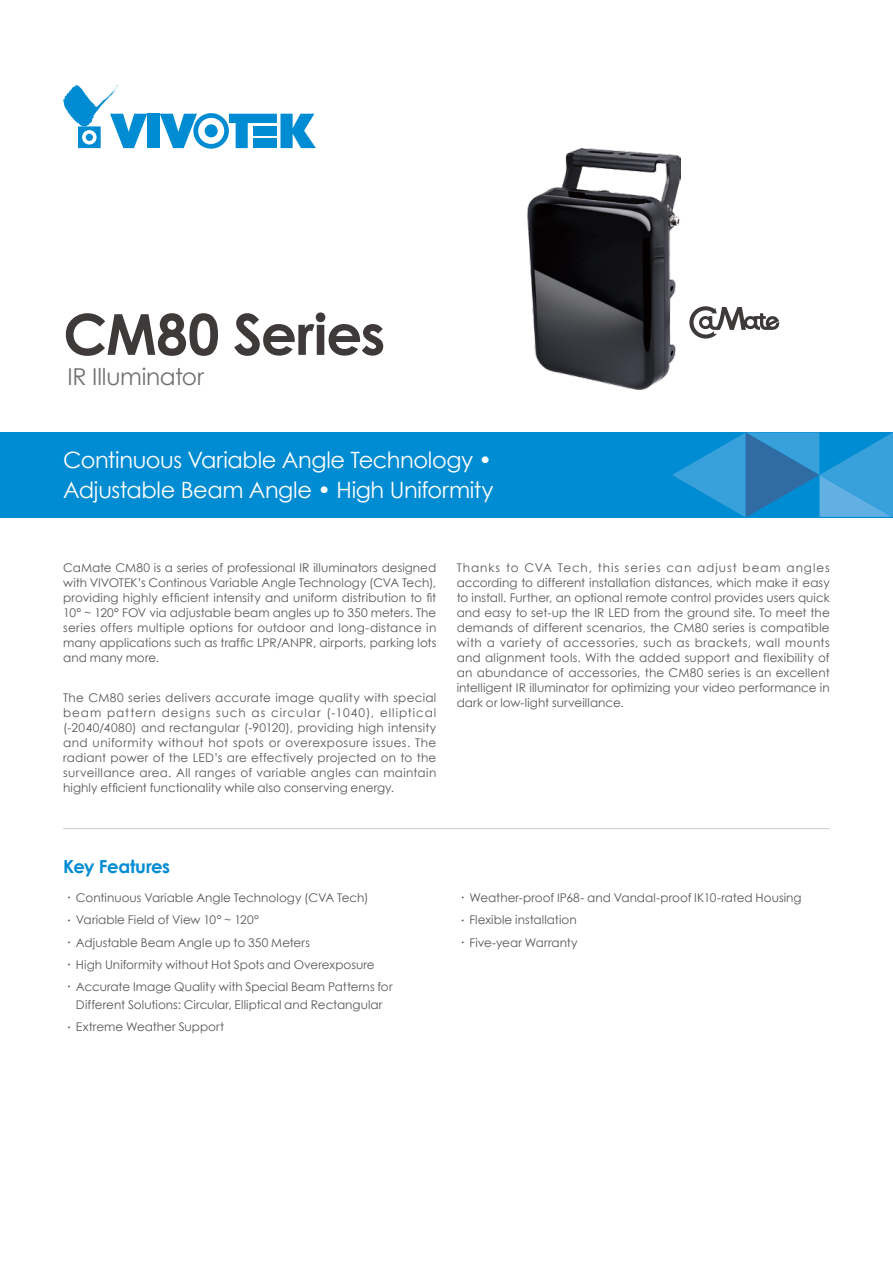
<style>
.page{position:relative;width:893px;height:1263px;background:#fff}
.page>*{position:absolute;margin:0;border:0;box-sizing:border-box;transform-origin:0 0}
.t1{font:700 56.55px "Century Gothic";letter-spacing:-.015em;color:#3e3a39}
.t2{font:23.25px "Century Gothic";letter-spacing:-.01em;color:#727171}
.t3{font:22.5px/30px "Century Gothic";letter-spacing:-.015em;color:#fff}
.t4{font:700 18px "Century Gothic";letter-spacing:-.02em;color:#008cd3}
.t5{font:12px/15px "Century Gothic";color:#595757;text-align:justify}
.s1{font-family:"Adobe Ming Std";font-weight:300}
</style>
<div class="page">
<div style="left:0;top:432px;width:893px;height:85px;background:#008cd3"></div>
<svg style="left:672px;top:432px;width:221px;height:85px"></svg>
<img style="left:527px;top:149px;width:153px;height:240px">
<hr style="left:63px;top:828px;width:767px;height:1px;background:#c9caca">
<div style="left:147px;top:114px;width:13px;height:34px;background:#008cd3"></div>
<svg style="left:160px;top:113px;width:156px;height:36px"></svg>
<svg style="left:63px;top:85px;width:84px;height:63px"></svg>
<div style="left:86px;top:134px;width:7px;height:7px;background:#008cd3;border-radius:50%"></div>
<svg style="left:689px;top:306px;width:90px;height:33px"></svg>
<h1 class="t1" style="left:63px;top:291px;width:324px">CM80 Series</h1>
<h2 class="t2" style="left:68px;top:361px;width:138px">IR Illuminator</h2>
<h3 class="t3" style="left:63px;top:445px;width:432px">Continuous Variable Angle Technology •<br>Adjustable Beam Angle • High Uniformity</h3>
<p class="t5" style="left:63px;top:560px;width:375px">CaMate CM80 is a series of professional IR illuminators designed with VIVOTEK’s Continous Variable Angle Technology (CVA Tech), providing highly efficient intensity and uniform distribution to fit 10° ~ 120° FOV via adjustable beam angles up to 350 meters. The series offers multiple options for outdoor and long-distance in many applications such as traffic LPR/ANPR, airports, parking lots and many more.</p>
<p class="t5" style="left:63px;top:690px;width:375px">The CM80 series delivers accurate image quality with special beam pattern designs such as circular (-1040), elliptical (-2040/4080) and rectangular (-90120), providing high intensity and uniformity without hot spots or overexposure issues. The radiant power of the LED’s are effectively projected on to the surveillance area. All ranges of variable angles can maintain highly efficient functionality while also conserving energy.</p>
<p class="t5" style="left:457px;top:560px;width:375px">Thanks to CVA Tech, this series can adjust beam angles according to different installation distances, which make it easy to install. Further, an optional remote control provides users quick and easy to set-up the IR LED from the ground site. To meet the demands of different scenarios, the CM80 series is compatible with a variety of accessories, such as brackets, wall mounts and alignment tools. With the added support and flexibility of an abundance of accessories, the CM80 series is an excellent intelligent IR illuminator for optimizing your video performance in dark or low-light surveillance.</p>
<h3 class="t4" style="left:63px;top:853px;width:109px">Key Features</h3>
<p class="t5" style="left:63px;top:890px;width:307px"><span class="s1">•</span> Continuous Variable Angle Technology (CVA Tech)</p>
<p class="t5" style="left:63px;top:912px;width:197px"><span class="s1">•</span> Variable Field of View 10° ~ 120°</p>
<p class="t5" style="left:63px;top:934px;width:248px"><span class="s1">•</span> Adjustable Beam Angle up to 350 Meters</p>
<p class="t5" style="left:63px;top:957px;width:313px"><span class="s1">•</span> High Uniformity without Hot Spots and Overexposure</p>
<p class="t5" style="left:63px;top:977px;width:331px;line-height:18px;text-align:center"><span class="s1">•</span> Accurate Image Quality with Special Beam Patterns for<br>Different Solutions: Circular, Elliptical and Rectangular</p>
<p class="t5" style="left:63px;top:1019px;width:163px"><span class="s1">•</span> Extreme Weather Support</p>
<p class="t5" style="left:457px;top:890px;width:346px"><span class="s1">•</span> Weather-proof IP68- and Vandal-proof IK10-rated Housing</p>
<p class="t5" style="left:457px;top:912px;width:122px"><span class="s1">•</span> Flexible installation</p>
<p class="t5" style="left:457px;top:934px;width:123px"><span class="s1">•</span> Five-year Warranty</p>
</div>
